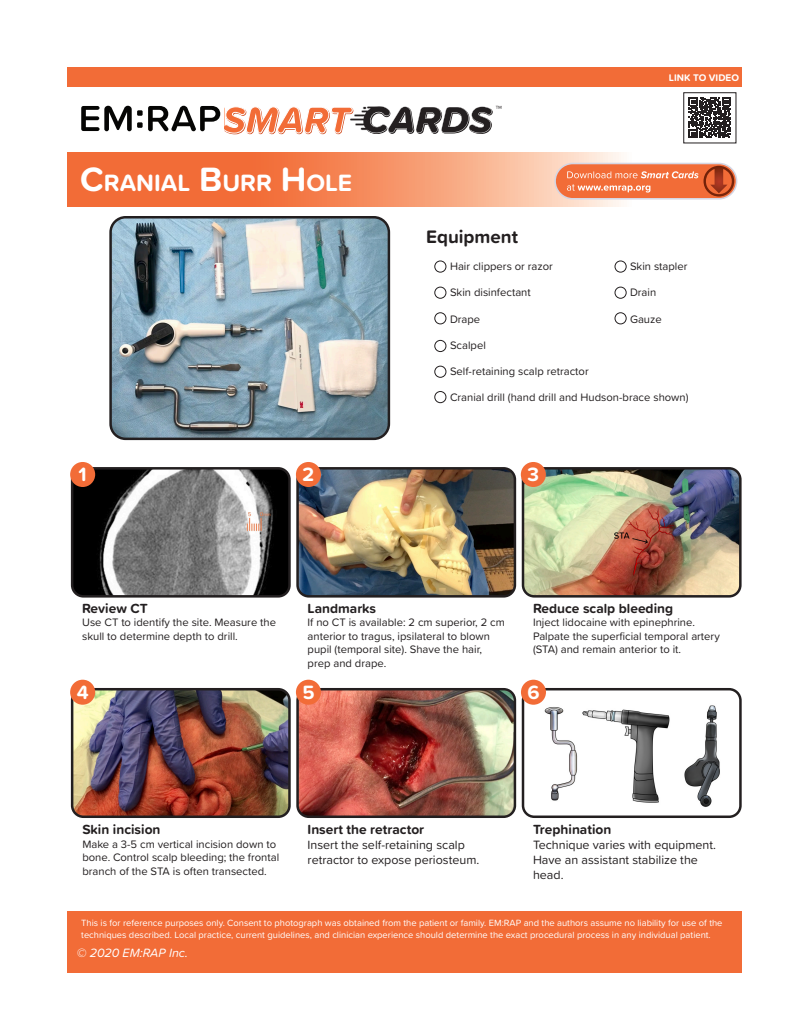
<style>
.page{position:relative;width:810px;height:1035px;background:#fff}
.page>*{position:absolute;margin:0;border:0;box-sizing:border-box;transform-origin:0 0}
.t1{font:700 24.5px "Proxima Soft";color:#fff}
.t2{font:700 20px "Proxima Soft";color:#fff}
.t3{font:700 18.75px "Proxima Soft";color:#231f20}
.Paragraph_Indent{font:700 13.75px "Proxima Soft";color:#231f20}
.t4{font:600 13.75px "Proxima Soft";color:#231f20}
.Paragraph_Indent-2{font:12.5px/15px "Proxima Soft";color:#231f20}
.t5{font:italic 12.5px "Proxima Soft";color:#fff}
.Paragraph_Indent-3{font:11.25px/13.5px "Proxima Soft";color:#231f20}
.t6{font:700 10px "Proxima Soft";color:#fff}
.t7{font:9.38px/11.2px "Proxima Soft";color:#fff}
.s1{font-size:35px}
</style>
<div class="page">
<svg style="left:81px;top:105px;width:412px;height:29px"></svg>
<svg style="left:68px;top:152px;width:670px;height:54px;background:#f6956c"></svg>
<div style="left:68px;top:68px;width:674px;height:19px;background:#f26c37"></div>
<div style="left:68px;top:911px;width:674px;height:61px;background:#f26c37"></div>
<svg style="left:689px;top:98px;width:42px;height:40px"></svg>
<div style="left:683px;top:92px;width:53px;height:51px;border:1px solid #231f20"></div>
<div style="left:555px;top:164px;width:182px;height:35px;background:#f26c37;border-radius:18px"></div>
<div style="left:554px;top:163px;width:183px;height:37px;border:2px solid #d5d6e3;border-radius:18px"></div>
<svg style="left:567px;top:171px;width:131px;height:7px"></svg>
<svg style="left:567px;top:184px;width:83px;height:9px"></svg>
<svg style="left:704px;top:166px;width:30px;height:31px"></svg>
<svg style="left:706px;top:169px;width:26px;height:25px"></svg>
<img style="left:112px;top:219px;width:276px;height:219px">
<div style="left:109px;top:216px;width:281px;height:224px;border:2px solid #231f20;border-radius:15px"></div>
<img style="left:74px;top:470px;width:214px;height:125px">
<div style="left:71px;top:467px;width:220px;height:131px;border:2px solid #231f20;border-radius:11px"></div>
<img style="left:72px;top:691px;width:216px;height:124px">
<div style="left:71px;top:688px;width:220px;height:130px;border:2px solid #231f20;border-radius:11px"></div>
<img style="left:299px;top:689px;width:216px;height:128px">
<div style="left:296px;top:688px;width:220px;height:130px;border:2px solid #231f20;border-radius:11px"></div>
<img style="left:537px;top:696px;width:183px;height:111px">
<div style="left:522px;top:688px;width:220px;height:130px;border:2px solid #231f20;border-radius:11px"></div>
<img style="left:299px;top:470px;width:216px;height:125px">
<div style="left:296px;top:467px;width:220px;height:131px;border:2px solid #231f20;border-radius:11px"></div>
<img style="left:525px;top:470px;width:214px;height:125px">
<div style="left:522px;top:467px;width:220px;height:131px;border:2px solid #231f20;border-radius:11px"></div>
<div style="left:70px;top:462px;width:25px;height:25px;background:#f26c37;border-radius:50%"></div>
<div style="left:70px;top:680px;width:25px;height:25px;background:#f26c37;border-radius:50%"></div>
<div style="left:296px;top:680px;width:25px;height:25px;background:#f26c37;border-radius:50%"></div>
<div style="left:521px;top:680px;width:25px;height:25px;background:#f26c37;border-radius:50%"></div>
<div style="left:296px;top:462px;width:25px;height:25px;background:#f26c37;border-radius:50%"></div>
<div style="left:521px;top:462px;width:25px;height:25px;background:#f26c37;border-radius:50%"></div>
<div style="left:434px;top:261px;width:12px;height:11px;border:1px solid #231f20;border-radius:50%"></div>
<div style="left:434px;top:287px;width:12px;height:12px;border:1px solid #231f20;border-radius:50%"></div>
<div style="left:434px;top:312px;width:12px;height:12px;border:1px solid #231f20;border-radius:50%"></div>
<div style="left:434px;top:340px;width:12px;height:12px;border:1px solid #231f20;border-radius:50%"></div>
<div style="left:434px;top:366px;width:12px;height:12px;border:1px solid #231f20;border-radius:50%"></div>
<div style="left:434px;top:391px;width:12px;height:12px;border:1px solid #231f20;border-radius:50%"></div>
<div style="left:615px;top:261px;width:11px;height:11px;border:1px solid #231f20;border-radius:50%"></div>
<div style="left:615px;top:287px;width:11px;height:12px;border:1px solid #231f20;border-radius:50%"></div>
<div style="left:615px;top:312px;width:11px;height:12px;border:1px solid #231f20;border-radius:50%"></div>
<h1 class="t1" style="left:80px;top:164px;width:273px"><span class="s1">C</span>RANIAL <span class="s1">B</span>URR <span class="s1">H</span>OLE</h1>
<p class="t4" style="left:496px;top:100px;width:8px">™</p>
<p class="t3" style="left:426px;top:223px;width:94px">Equipment</p>
<p class="t6" style="left:669px;top:70px;width:72px">LINK TO VIDEO</p>
<p class="Paragraph_Indent-3" style="left:450px;top:259px;width:104px">Hair clippers or razor</p>
<p class="Paragraph_Indent-3" style="left:450px;top:285px;width:82px">Skin disinfectant</p>
<p class="Paragraph_Indent-3" style="left:450px;top:312px;width:32px">Drape</p>
<p class="Paragraph_Indent-3" style="left:450px;top:338px;width:37px">Scalpel</p>
<p class="Paragraph_Indent-3" style="left:450px;top:364px;width:140px">Self-retaining scalp retractor</p>
<p class="Paragraph_Indent-3" style="left:450px;top:390px;width:240px">Cranial drill (hand drill and Hudson-brace shown)</p>
<p class="Paragraph_Indent-3" style="left:630px;top:259px;width:59px">Skin stapler</p>
<p class="Paragraph_Indent-3" style="left:630px;top:285px;width:28px">Drain</p>
<p class="Paragraph_Indent-3" style="left:630px;top:312px;width:33px">Gauze</p>
<p class="t2" style="left:79px;top:460px;width:10px">1</p>
<p class="t2" style="left:303px;top:460px;width:13px">2</p>
<p class="t2" style="left:528px;top:460px;width:13px">3</p>
<p class="Paragraph_Indent" style="left:82px;top:598px;width:67px">Review CT</p>
<p class="Paragraph_Indent-3" style="left:82px;top:615px;width:195px">Use CT to identify the site. Measure the skull to determine depth to drill.</p>
<p class="Paragraph_Indent" style="left:308px;top:598px;width:70px">Landmarks</p>
<p class="Paragraph_Indent-3" style="left:308px;top:615px;width:199px">If no CT is available: 2 cm superior, 2 cm anterior to tragus, ipsilateral to blown pupil (temporal site). Shave the hair, prep and drape.</p>
<p class="Paragraph_Indent" style="left:533px;top:598px;width:142px">Reduce scalp bleeding</p>
<p class="Paragraph_Indent-3" style="left:533px;top:615px;width:188px">Inject lidocaine with epinephrine.<br>Palpate the superficial temporal artery (STA) and remain anterior to it.</p>
<p class="t2" style="left:77px;top:677px;width:13px">4</p>
<p class="t2" style="left:302px;top:677px;width:14px">5</p>
<p class="t2" style="left:527px;top:677px;width:14px">6</p>
<p class="Paragraph_Indent" style="left:82px;top:819px;width:80px">Skin incision</p>
<p class="Paragraph_Indent-3" style="left:82px;top:837px;width:198px">Make a 3-5 cm vertical incision down to bone. Control scalp bleeding; the frontal branch of the STA is often transected.</p>
<p class="Paragraph_Indent" style="left:308px;top:819px;width:118px">Insert the retractor</p>
<p class="Paragraph_Indent-2" style="left:308px;top:837px;width:173px">Insert the self-retaining scalp retractor to expose periosteum.</p>
<p class="Paragraph_Indent" style="left:533px;top:819px;width:80px">Trephination</p>
<p class="Paragraph_Indent-2" style="left:533px;top:837px;width:185px">Technique varies with equipment.<br>Have an assistant stabilize the head.</p>
<p class="t7" style="left:81px;top:917px;width:643px">This is for reference purposes only. Consent to photograph was obtained from the patient or family. EM:RAP and the authors assume no liability for use of the techniques described. Local practice, current guidelines, and clinician experience should determine the exact procedural process in any individual patient.</p>
<p class="t5" style="left:77px;top:944px;width:113px">© 2020 EM:RAP Inc.</p>
</div>
